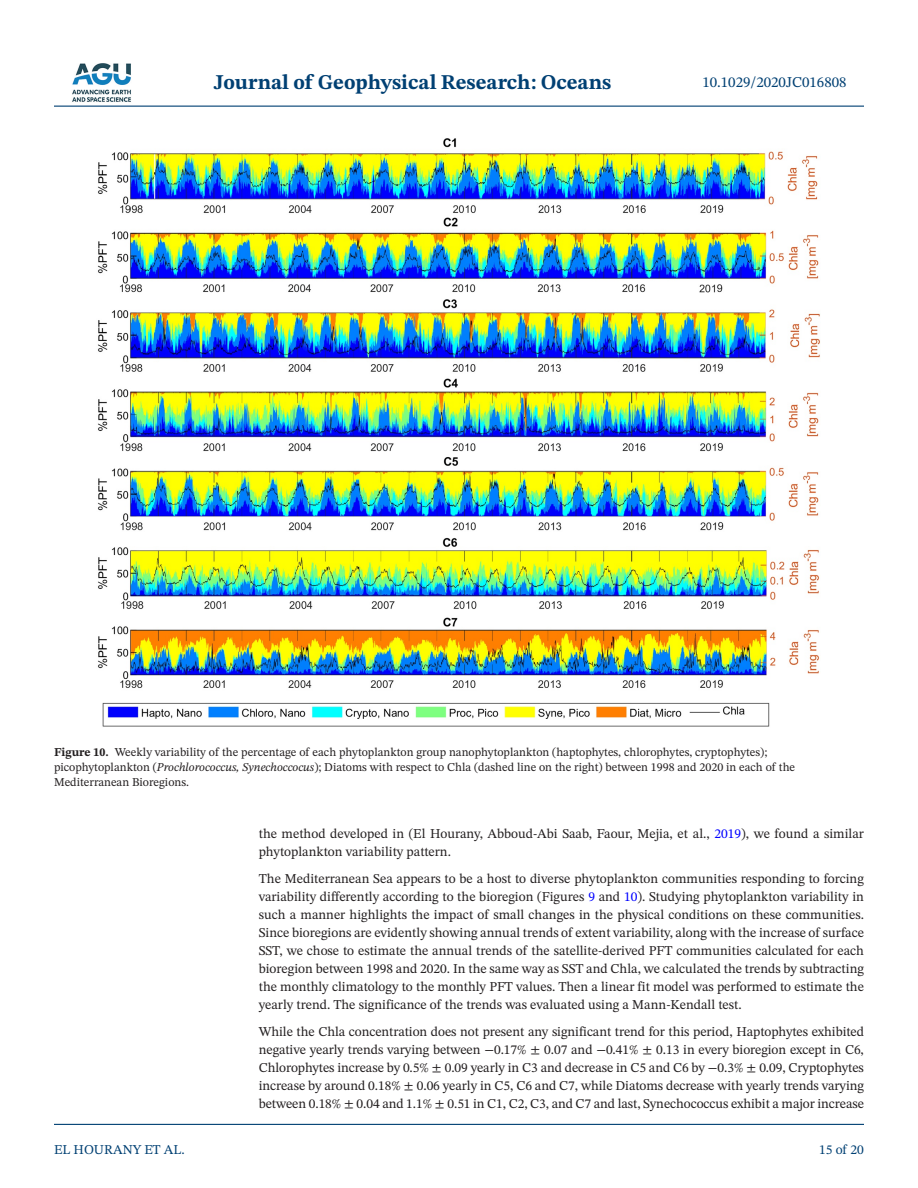
<style>
.page{position:relative;width:918px;height:1188px;background:#fff}
.page>*{position:absolute;margin:0;border:0;box-sizing:border-box;transform-origin:0 0}
.t1{font:700 21px "STIX Two Text";color:#004073}
.t2{font:15px "STIX Two Text";color:#004073}
.t3{font:13.5px/18px "STIX Two Text";color:#231f20;text-align:justify}
.t4{font:13.5px "STIX Two Text";color:#004073}
.t5{font:12px/15px "STIX Two Text";color:#231f20}
.s1{font-weight:700}
.s2{font-style:italic}
.s3{color:#00f}
</style>
<div class="page">
<hr style="left:54px;top:106px;width:810px;height:1px;background:#004073">
<hr style="left:54px;top:1124px;width:810px;height:1px;background:#004073">
<img style="left:72px;top:63px;width:59px;height:39px">
<img style="left:98px;top:138px;width:722px;height:589px">
<h1 class="t1" style="left:214px;top:67px;width:399px">Journal of Geophysical Research: Oceans</h1>
<p class="t2" style="left:702px;top:72px;width:146px">10.1029/2020JC016808</p>
<p class="t5" style="left:54px;top:745px;width:743px"><span class="s1">Figure 10.</span> Weekly variability of the percentage of each phytoplankton group nanophytoplankton (haptophytes, chlorophytes, cryptophytes); picophytoplankton (<span class="s2">Prochlorococcus, Synechoccocus</span>); Diatoms with respect to Chla (dashed line on the right) between 1998 and 2020 in each of the<br>Mediterranean Bioregions.</p>
<p class="t4" style="left:54px;top:1140px;width:132px">EL HOURANY ET AL.</p>
<p class="t3" style="left:259px;top:825px;width:607px">the method developed in (El Hourany, Abboud-Abi Saab, Faour, Mejia, et al., <span class="s3">2019</span>), we found a similar phytoplankton variability pattern.</p>
<p class="t3" style="left:259px;top:870px;width:607px">The Mediterranean Sea appears to be a host to diverse phytoplankton communities responding to forcing variability differently according to the bioregion (Figures <span class="s3">9</span> and <span class="s3">10</span>). Studying phytoplankton variability in such a manner highlights the impact of small changes in the physical conditions on these communities.<br>Since bioregions are evidently showing annual trends of extent variability, along with the increase of surface SST, we chose to estimate the annual trends of the satellite-derived PFT communities calculated for each bioregion between 1998 and 2020. In the same way as SST and Chla, we calculated the trends by subtracting the monthly climatology to the monthly PFT values. Then a linear fit model was performed to estimate the yearly trend. The significance of the trends was evaluated using a Mann-Kendall test.</p>
<p class="t3" style="left:259px;top:1023px;width:607px">While the Chla concentration does not present any significant trend for this period, Haptophytes exhibited negative yearly trends varying between −0.17% ± 0.07 and −0.41% ± 0.13 in every bioregion except in C6, Chlorophytes increase by 0.5% ± 0.09 yearly in C3 and decrease in C5 and C6 by −0.3% ± 0.09, Cryptophytes increase by around 0.18% ± 0.06 yearly in C5, C6 and C7, while Diatoms decrease with yearly trends varying between 0.18% ± 0.04 and 1.1% ± 0.51 in C1, C2, C3, and C7 and last, Synechococcus exhibit a major increase</p>
<p class="t4" style="left:819px;top:1140px;width:46px">15 of 20</p>
</div>
